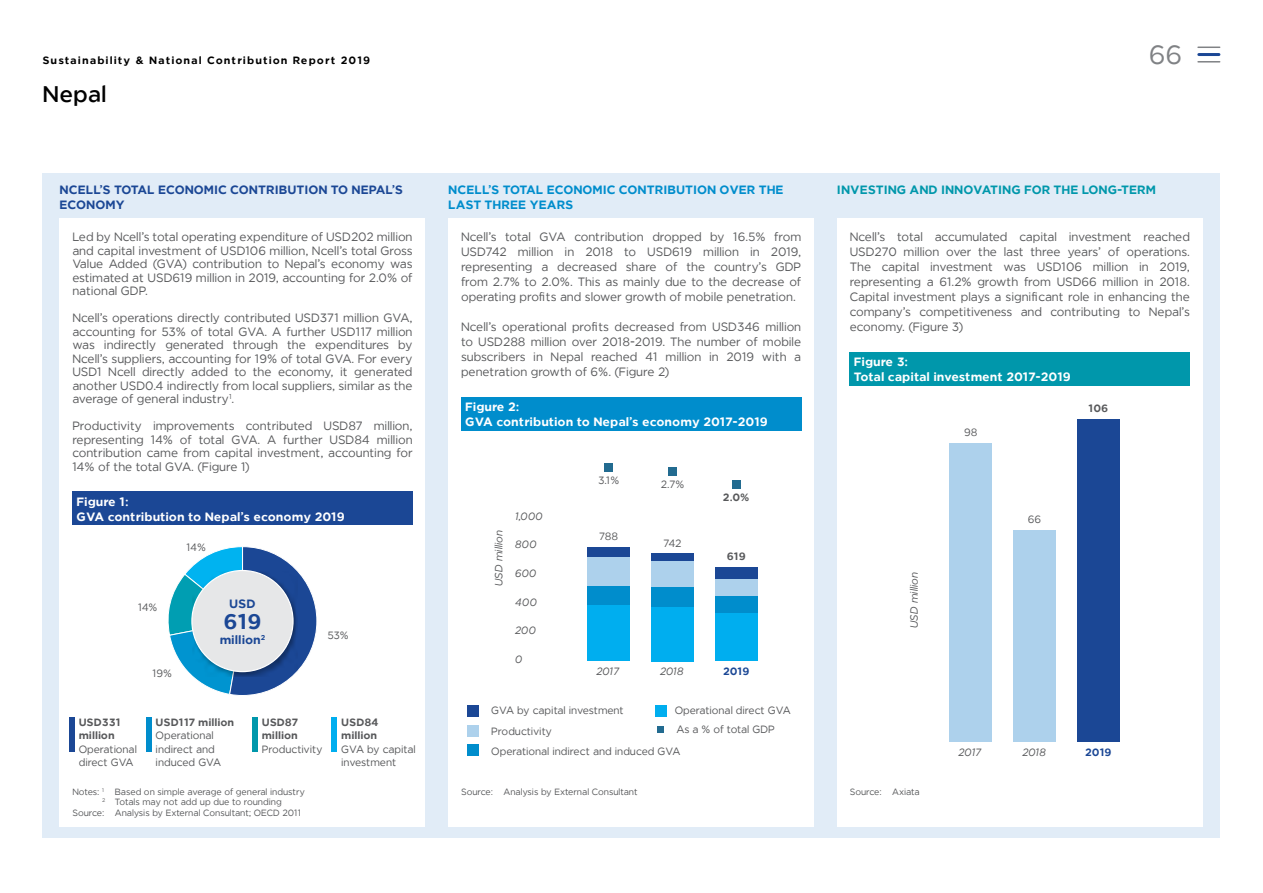
<style>
.page{position:relative;width:1263px;height:893px;background:#fff}
.page>*{position:absolute;margin:0;border:0;box-sizing:border-box;transform-origin:0 0}
.t1{font:26.25px "Axiata";color:#808285}
.t2{font:500 22.5px "Axiata";color:#000}
.t3{font:700 21px "Axiata";color:#1b4795}
.t4{font:12px/13.5px "Axiata";letter-spacing:-.005em;color:#58595b;text-align:justify}
.t5{font:700 12px/15px "Axiata";letter-spacing:-.005em;color:#fff}
.t6{font:700 12px/15px "Axiata";color:#1b4795}
.t7{font:700 12px/15px "Axiata";color:#008dcc}
.t8{font:700 12px "Axiata";color:#0097ab}
.t9{font:10.5px/13.5px "Axiata";letter-spacing:-.005em;color:#58595b}
.t10{font:700 10.5px/13.5px "Axiata";color:#58595b}
.t11{font:italic 10.5px "Axiata";letter-spacing:-.01em;color:#58595b}
.t12{font:700 10.5px "Axiata";letter-spacing:.1em;color:#000}
.t13{font:700 10.5px "Axiata";letter-spacing:-.01em;color:#1b4795}
.t14{font:9px "Axiata";letter-spacing:-.005em;color:#58595b}
</style>
<div class="page">
<hr style="left:1199px;top:53px;width:20px;height:3px;background:#1b4795">
<svg style="left:1198px;top:47px;width:22px;height:1px"></svg>
<hr style="left:1198px;top:61px;width:22px;height:2px;background:#808285">
<div style="left:43px;top:173px;width:1177px;height:665px;background:#e1ecf7"></div>
<div style="left:60px;top:218px;width:365px;height:608px;background:#fff"></div>
<div style="left:448px;top:218px;width:366px;height:608px;background:#fff"></div>
<div style="left:837px;top:218px;width:366px;height:608px;background:#fff"></div>
<div style="left:72px;top:492px;width:341px;height:33px;background:#1b4795"></div>
<div style="left:461px;top:397px;width:340px;height:33px;background:#008dcc"></div>
<div style="left:850px;top:352px;width:340px;height:33px;background:#0097ab"></div>
<div style="left:69px;top:717px;width:5px;height:35px;background:#1b4795"></div>
<div style="left:146px;top:717px;width:5px;height:34px;background:#008dcc"></div>
<div style="left:252px;top:717px;width:6px;height:35px;background:#0097ab"></div>
<div style="left:331px;top:717px;width:6px;height:35px;background:#00aeef"></div>
<div style="left:732px;top:480px;width:8px;height:9px;background:#226b90"></div>
<div style="left:715px;top:568px;width:42px;height:93px;background:#1b4795"></div>
<div style="left:715px;top:579px;width:42px;height:82px;background:#add1ec"></div>
<div style="left:715px;top:596px;width:42px;height:65px;background:#008dcc"></div>
<div style="left:715px;top:614px;width:42px;height:47px;background:#00aeef"></div>
<div style="left:651px;top:554px;width:43px;height:107px;background:#1b4795"></div>
<div style="left:651px;top:562px;width:43px;height:99px;background:#add1ec"></div>
<div style="left:651px;top:587px;width:43px;height:74px;background:#008dcc"></div>
<div style="left:651px;top:607px;width:43px;height:54px;background:#00aeef"></div>
<div style="left:668px;top:467px;width:9px;height:9px;background:#226b90"></div>
<div style="left:587px;top:547px;width:43px;height:114px;background:#1b4795"></div>
<div style="left:587px;top:558px;width:43px;height:103px;background:#add1ec"></div>
<div style="left:587px;top:586px;width:43px;height:75px;background:#008dcc"></div>
<div style="left:587px;top:605px;width:43px;height:56px;background:#00aeef"></div>
<div style="left:604px;top:463px;width:9px;height:9px;background:#226b90"></div>
<div style="left:1077px;top:419px;width:43px;height:323px;background:#1b4795"></div>
<div style="left:1013px;top:531px;width:43px;height:211px;background:#add1ec"></div>
<div style="left:949px;top:443px;width:43px;height:299px;background:#add1ec"></div>
<div style="left:467px;top:705px;width:11px;height:11px;background:#1b4795"></div>
<div style="left:467px;top:745px;width:11px;height:11px;background:#008dcc"></div>
<div style="left:467px;top:725px;width:11px;height:11px;background:#add1ec"></div>
<div style="left:655px;top:705px;width:11px;height:11px;background:#00aeef"></div>
<div style="left:657px;top:726px;width:7px;height:6px;background:#226b90"></div>
<svg style="left:168px;top:546px;width:149px;height:150px"></svg>
<div style="left:192px;top:571px;width:105px;height:105px;background:#000;opacity:.35"></div>
<div style="left:192px;top:570px;width:101px;height:102px;background:#e6e7e8;border-radius:50%"></div>
<p class="t12" style="left:43px;top:53px;width:329px">Sustainability &amp; National Contribution Report 2019</p>
<h1 class="t1" style="left:1149px;top:39px;width:35px">66</h1>
<h2 class="t2" style="left:43px;top:79px;width:66px">Nepal</h2>
<p class="t6" style="left:60px;top:182px;width:345px">NCELL’S TOTAL ECONOMIC CONTRIBUTION TO NEPAL’S<br>ECONOMY</p>
<p class="t7" style="left:448px;top:182px;width:337px">NCELL’S TOTAL ECONOMIC CONTRIBUTION OVER THE<br>LAST THREE YEARS</p>
<p class="t8" style="left:837px;top:182px;width:321px">INVESTING AND INNOVATING FOR THE LONG-TERM</p>
<p class="t4" style="left:72px;top:230px;width:342px">Led by Ncell’s total operating expenditure of USD202 million and capital investment of USD106 million, Ncell’s total Gross Value Added (GVA) contribution to Nepal’s economy was estimated at USD619 million in 2019, accounting for 2.0% of national GDP.</p>
<p class="t4" style="left:72px;top:311px;width:342px">Ncell’s operations directly contributed USD371 million GVA, accounting for 53% of total GVA. A further USD117 million was indirectly generated through the expenditures by Ncell’s suppliers, accounting for 19% of total GVA. For every USD1 Ncell directly added to the economy, it generated another USD0.4 indirectly from local suppliers, similar as the average of general industry<sup>1</sup>.</p>
<p class="t4" style="left:72px;top:419px;width:342px">Productivity improvements contributed USD87 million, representing 14% of total GVA. A further USD84 million contribution came from capital investment, accounting for 14% of the total GVA. (Figure 1)</p>
<p class="t5" style="left:77px;top:493px;width:270px">Figure 1:<br>GVA contribution to Nepal’s economy 2019</p>
<p class="t9" style="left:187px;top:540px;width:21px">14%</p>
<p class="t9" style="left:138px;top:600px;width:21px">14%</p>
<p class="t9" style="left:153px;top:667px;width:21px">19%</p>
<p class="t6" style="left:229px;top:596px;width:28px">USD</p>
<h3 class="t3" style="left:223px;top:608px;width:40px">619</h3>
<p class="t6" style="left:220px;top:632px;width:47px">million<sup>2</sup></p>
<p class="t9" style="left:327px;top:628px;width:23px">53%</p>
<p class="t10" style="left:79px;top:715px;width:44px">USD331 million</p>
<p class="t9" style="left:79px;top:742px;width:60px">Operational direct GVA</p>
<p class="t10" style="left:156px;top:715px;width:80px">USD117 million</p>
<p class="t9" style="left:156px;top:728px;width:67px">Operational indirect and induced GVA</p>
<p class="t10" style="left:262px;top:715px;width:38px">USD87 million</p>
<p class="t9" style="left:262px;top:742px;width:62px">Productivity</p>
<p class="t14" style="left:72px;top:786px;width:234px">Notes: <sup>1</sup> Based on simple average of general industry</p>
<p class="t14" style="left:102px;top:796px;width:181px"><sup>2</sup> Totals may not add up due to rounding</p>
<p class="t14" style="left:72px;top:807px;width:230px">Source: Analysis by External Consultant; OECD 2011</p>
<p class="t10" style="left:341px;top:715px;width:39px">USD84 million</p>
<p class="t9" style="left:341px;top:742px;width:76px">GVA by capital investment</p>
<p class="t4" style="left:461px;top:229px;width:342px;line-height:15px">Ncell’s total GVA contribution dropped by 16.5% from USD742 million in 2018 to USD619 million in 2019, representing a decreased share of the country’s GDP from 2.7% to 2.0%. This as mainly due to the decrease of operating profits and slower growth of mobile penetration.</p>
<p class="t4" style="left:461px;top:319px;width:342px;line-height:15px">Ncell’s operational profits decreased from USD346 million to USD288 million over 2018-2019. The number of mobile subscribers in Nepal reached 41 million in 2019 with a penetration growth of 6%. (Figure 2)</p>
<p class="t5" style="left:465px;top:399px;width:304px">Figure 2:<br>GVA contribution to Nepal’s economy 2017-2019</p>
<p class="t11" style="left:492px;top:586px;width:57px;rotate:-90deg">USD million</p>
<p class="t11" style="left:515px;top:510px;width:29px">1,000</p>
<p class="t11" style="left:515px;top:538px;width:23px">800</p>
<p class="t11" style="left:515px;top:567px;width:23px">600</p>
<p class="t11" style="left:515px;top:596px;width:23px">400</p>
<p class="t11" style="left:515px;top:624px;width:22px">200</p>
<p class="t11" style="left:515px;top:653px;width:9px">0</p>
<p class="t9" style="left:598px;top:473px;width:23px">3.1%</p>
<p class="t9" style="left:599px;top:529px;width:21px">788</p>
<p class="t9" style="left:661px;top:478px;width:25px">2.7%</p>
<p class="t9" style="left:663px;top:536px;width:20px">742</p>
<p class="t10" style="left:723px;top:490px;width:28px">2.0%</p>
<p class="t10" style="left:727px;top:549px;width:21px">619</p>
<p class="t11" style="left:596px;top:665px;width:24px">2017</p>
<p class="t11" style="left:660px;top:665px;width:25px">2018</p>
<p class="t13" style="left:723px;top:665px;width:28px">2019</p>
<p class="t9" style="left:491px;top:703px;width:134px">GVA by capital investment</p>
<p class="t9" style="left:491px;top:744px;width:191px">Operational indirect and induced GVA</p>
<p class="t9" style="left:675px;top:700px;width:118px;line-height:19.8px">Operational direct GVA<br>As a % of total GDP</p>
<p class="t9" style="left:491px;top:724px;width:62px">Productivity</p>
<p class="t14" style="left:461px;top:786px;width:178px">Source: Analysis by External Consultant</p>
<p class="t4" style="left:850px;top:229px;width:342px;line-height:15px">Ncell’s total accumulated capital investment reached USD270 million over the last three years’ of operations.<br>The capital investment was USD106 million in 2019, representing a 61.2% growth from USD66 million in 2018.<br>Capital investment plays a significant role in enhancing the company’s competitiveness and contributing to Nepal’s economy. (Figure 3)</p>
<p class="t5" style="left:854px;top:354px;width:219px">Figure 3:<br>Total capital investment 2017-2019</p>
<p class="t9" style="left:964px;top:425px;width:15px">98</p>
<p class="t10" style="left:1088px;top:401px;width:21px">106</p>
<p class="t11" style="left:907px;top:628px;width:57px;rotate:-90deg">USD million</p>
<p class="t9" style="left:1028px;top:512px;width:15px">66</p>
<p class="t14" style="left:850px;top:786px;width:72px">Source: Axiata</p>
<p class="t11" style="left:958px;top:746px;width:24px">2017</p>
<p class="t11" style="left:1022px;top:746px;width:25px">2018</p>
<p class="t13" style="left:1085px;top:746px;width:28px">2019</p>
</div>
